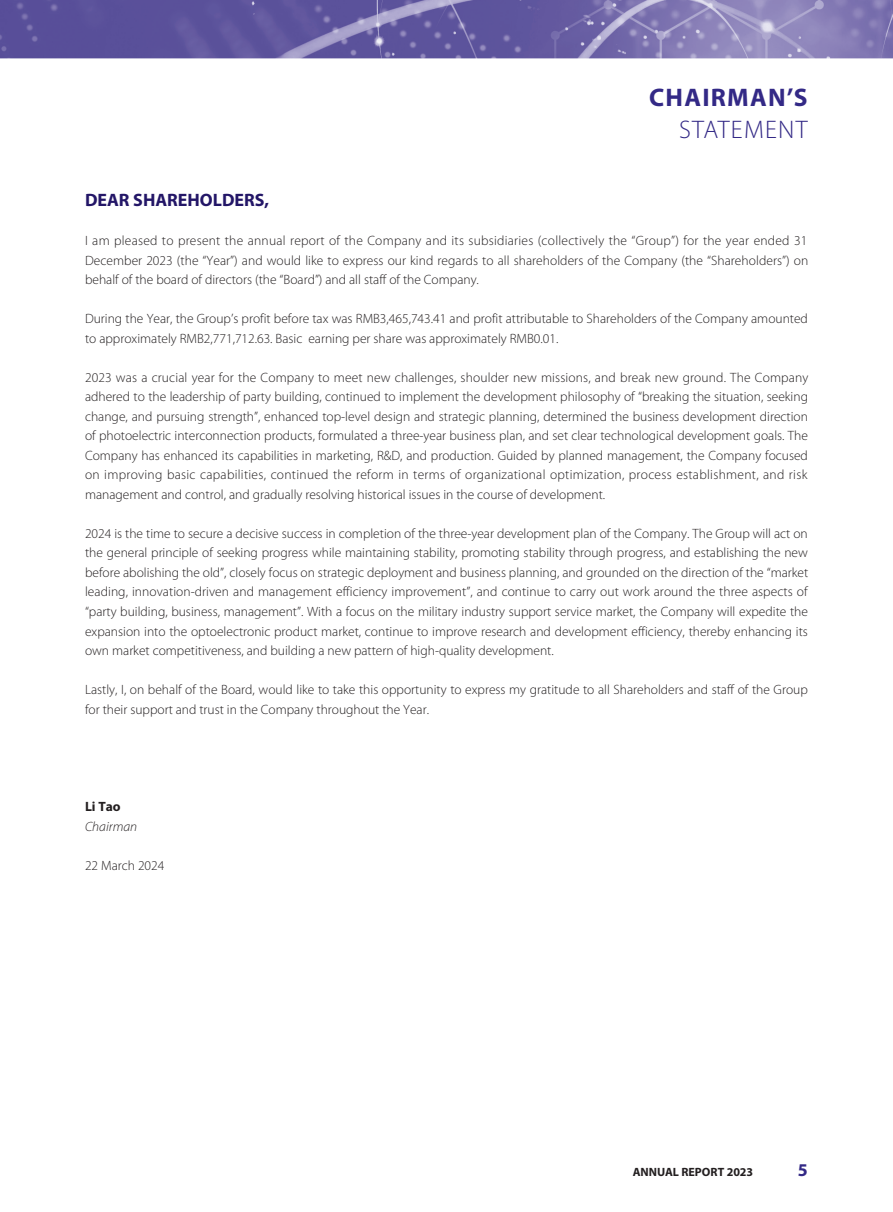
<style>
.page{position:relative;width:893px;height:1212px;background:#fff}
.page>*{position:absolute;margin:0;border:0;box-sizing:border-box;transform-origin:0 0}
.t1{font:700 25.5px "Myriad Pro";letter-spacing:.05em;color:#332986}
.t2{font:300 25.5px "Myriad Pro";letter-spacing:.05em;color:#332986}
._01_H1{font:700 18px "Myriad Pro";color:#231667}
.t3{font:700 18px "Myriad Pro";color:#332986}
._00_txt{font:300 13.5px/19.5px "Myriad Pro";color:#231f20;text-align:justify}
._00_txt-2{font:italic 300 13.5px "Myriad Pro";color:#231f20}
._00_txt-3{font:700 13.5px "Myriad Pro";color:#231f20}
.t4{font:700 12px "Myriad Pro";color:#231f20}
</style>
<div class="page">
<img style="left:0;top:0;width:893px;height:59px">
<p class="t1" style="left:649px;top:81px;width:160px">CHAIRMAN’S</p>
<p class="t2" style="left:679px;top:114px;width:130px">STATEMENT</p>
<p class="_01_H1" style="left:85px;top:189px;width:186px">DEAR SHAREHOLDERS,</p>
<p class="_00_txt" style="left:85px;top:231px;width:725px">I am pleased to present the annual report of the Company and its subsidiaries (collectively the “Group”) for the year ended 31<br>December 2023 (the “Year”) and would like to express our kind regards to all shareholders of the Company (the “Shareholders”) on behalf of the board of directors (the “Board”) and all staff of the Company.</p>
<p class="_00_txt" style="left:85px;top:309px;width:724px">During the Year, the Group’s profit before tax was RMB3,465,743.41 and profit attributable to Shareholders of the Company amounted to approximately RMB2,771,712.63. Basic earning per share was approximately RMB0.01.</p>
<p class="_00_txt" style="left:85px;top:368px;width:725px">2023 was a crucial year for the Company to meet new challenges, shoulder new missions, and break new ground. The Company adhered to the leadership of party building, continued to implement the development philosophy of “breaking the situation, seeking change, and pursuing strength”, enhanced top-level design and strategic planning, determined the business development direction of photoelectric interconnection products, formulated a three-year business plan, and set clear technological development goals. The Company has enhanced its capabilities in marketing, R&amp;D, and production. Guided by planned management, the Company focused on improving basic capabilities, continued the reform in terms of organizational optimization, process establishment, and risk management and control, and gradually resolving historical issues in the course of development.</p>
<p class="_00_txt" style="left:85px;top:524px;width:725px">2024 is the time to secure a decisive success in completion of the three-year development plan of the Company. The Group will act on the general principle of seeking progress while maintaining stability, promoting stability through progress, and establishing the new before abolishing the old”, closely focus on strategic deployment and business planning, and grounded on the direction of the “market leading, innovation-driven and management efficiency improvement”, and continue to carry out work around the three aspects of “party building, business, management”. With a focus on the military industry support service market, the Company will expedite the expansion into the optoelectronic product market, continue to improve research and development efficiency, thereby enhancing its own market competitiveness, and building a new pattern of high-quality development.</p>
<p class="_00_txt" style="left:85px;top:680px;width:724px">Lastly, I, on behalf of the Board, would like to take this opportunity to express my gratitude to all Shareholders and staff of the Group for their support and trust in the Company throughout the Year.</p>
<p class="_00_txt-3" style="left:85px;top:798px;width:37px">Li Tao</p>
<p class="_00_txt-2" style="left:85px;top:818px;width:54px">Chairman</p>
<p class="_00_txt" style="left:85px;top:855px;width:81px">22 March 2024</p>
<p class="t4" style="left:633px;top:1164px;width:122px">ANNUAL REPORT 2023</p>
<p class="t3" style="left:798px;top:1158px;width:11px">5</p>
</div>
